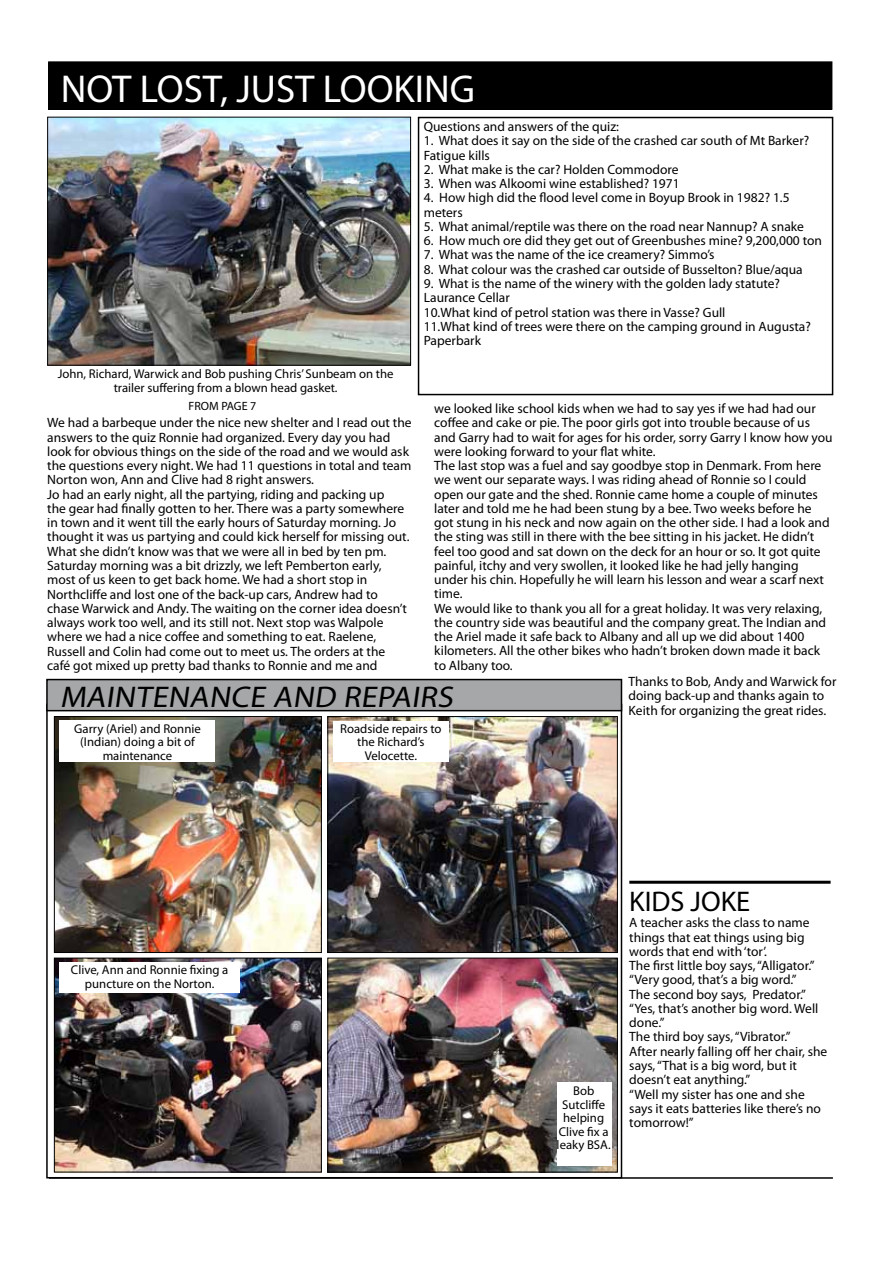
<style>
.page{position:relative;width:893px;height:1263px;background:#fff}
.page>*{position:absolute;margin:0;border:0;box-sizing:border-box;transform-origin:0 0}
.t1{font:39px "Myriad Pro";color:#fff}
.t2{font:30px "Myriad Pro";color:#000;scale:1.07 1}
.t3{font:28.5px "Myriad Pro";color:#000}
.t4{font:13.5px/14.2px "Myriad Pro";color:#000}
.t5{font:12.75px/13.5px "Myriad Pro";color:#000;text-align:center}
.t6{font:12px "Myriad Pro";color:#000}
</style>
<div class="page">
<svg style="left:49px;top:711px;width:570px;height:462px"></svg>
<div style="left:418px;top:117px;width:415px;height:278px;border:2px solid #000"></div>
<hr style="left:49px;top:1177px;width:784px;height:2px;background:#000">
<div style="left:49px;top:62px;width:783px;height:47px;background:#000"></div>
<div style="left:48px;top:61px;width:784px;height:49px;border:1px solid #000"></div>
<img style="left:56px;top:960px;width:264px;height:210px">
<div style="left:54px;top:958px;width:268px;height:214px;border:1px solid #000"></div>
<img style="left:56px;top:718px;width:264px;height:233px">
<div style="left:54px;top:716px;width:268px;height:237px;border:1px solid #000"></div>
<img style="left:329px;top:960px;width:287px;height:210px">
<div style="left:327px;top:958px;width:291px;height:214px;border:1px solid #000"></div>
<img style="left:329px;top:718px;width:287px;height:233px">
<div style="left:327px;top:716px;width:291px;height:237px;border:1px solid #000"></div>
<img style="left:49px;top:119px;width:360px;height:245px">
<div style="left:47px;top:117px;width:364px;height:249px;border:1px solid #000"></div>
<div style="left:47px;top:679px;width:574px;height:32px;background:#a5a7a9"></div>
<div style="left:46px;top:679px;width:576px;height:32px;border:2px solid #000"></div>
<div style="left:60px;top:721px;width:155px;height:41px;background:#fff"></div>
<div style="left:333px;top:721px;width:115px;height:41px;background:#fff"></div>
<div style="left:60px;top:962px;width:180px;height:30px;background:#fff"></div>
<div style="left:557px;top:1082px;width:55px;height:83px;background:#fff"></div>
<hr style="left:629px;top:881px;width:202px;height:3px;background:#000">
<h1 class="t1" style="left:61px;top:65px;width:416px">NOT LOST, JUST LOOKING</h1>
<p class="t5" style="left:58px;top:367px;width:337px">John, Richard, Warwick and Bob pushing Chris’ Sunbeam on the trailer suffering from a blown head gasket.</p>
<p class="t6" style="left:189px;top:399px;width:69px">FROM PAGE 7</p>
<p class="t4" style="left:47px;top:415px;width:366px">We had a barbeque under the nice new shelter and I read out the answers to the quiz Ronnie had organized. Every day you had look for obvious things on the side of the road and we would ask the questions every night. We had 11 questions in total and team Norton won, Ann and Clive had 8 right answers.<br>Jo had an early night, all the partying, riding and packing up<br>the gear had finally gotten to her. There was a party somewhere in town and it went till the early hours of Saturday morning. Jo thought it was us partying and could kick herself for missing out.<br>What she didn’t know was that we were all in bed by ten pm.<br>Saturday morning was a bit drizzly, we left Pemberton early, most of us keen to get back home. We had a short stop in Northcliffe and lost one of the back-up cars, Andrew had to chase Warwick and Andy. The waiting on the corner idea doesn’t always work too well, and its still not. Next stop was Walpole where we had a nice coffee and something to eat. Raelene, Russell and Colin had come out to meet us. The orders at the café got mixed up pretty bad thanks to Ronnie and me and</p>
<p class="t4" style="left:424px;top:119px;width:197px">Questions and answers of the quiz:</p>
<p class="t4" style="left:424px;top:134px;width:387px">1. What does it say on the side of the crashed car south of Mt Barker?<br>Fatigue kills</p>
<p class="t4" style="left:424px;top:162px;width:256px">2. What make is the car? Holden Commodore</p>
<p class="t4" style="left:424px;top:176px;width:257px">3. When was Alkoomi wine established? 1971</p>
<p class="t4" style="left:424px;top:191px;width:367px">4. How high did the flood level come in Boyup Brook in 1982? 1.5 meters</p>
<p class="t4" style="left:424px;top:219px;width:382px">5. What animal/reptile was there on the road near Nannup? A snake</p>
<p class="t4" style="left:424px;top:233px;width:400px">6. How much ore did they get out of Greenbushes mine? 9,200,000 ton</p>
<p class="t4" style="left:424px;top:248px;width:292px">7. What was the name of the ice creamery? Simmo’s</p>
<p class="t4" style="left:424px;top:262px;width:380px">8. What colour was the crashed car outside of Busselton? Blue/aqua</p>
<p class="t4" style="left:424px;top:276px;width:389px">9. What is the name of the winery with the golden lady statute?<br>Laurance Cellar<br>10.What kind of petrol station was there in Vasse? Gull<br>11.What kind of trees were there on the camping ground in Augusta?<br>Paperbark</p>
<p class="t4" style="left:434px;top:401px;width:400px">we looked like school kids when we had to say yes if we had had our coffee and cake or pie. The poor girls got into trouble because of us and Garry had to wait for ages for his order, sorry Garry I know how you were looking forward to your flat white.<br>The last stop was a fuel and say goodbye stop in Denmark. From here we went our separate ways. I was riding ahead of Ronnie so I could open our gate and the shed. Ronnie came home a couple of minutes later and told me he had been stung by a bee. Two weeks before he got stung in his neck and now again on the other side. I had a look and the sting was still in there with the bee sitting in his jacket. He didn’t feel too good and sat down on the deck for an hour or so. It got quite painful, itchy and very swollen, it looked like he had jelly hanging under his chin. Hopefully he will learn his lesson and wear a scarf next time.<br>We would like to thank you all for a great holiday. It was very relaxing, the country side was beautiful and the company great. The Indian and the Ariel made it safe back to Albany and all up we did about 1400 kilometers. All the other bikes who hadn’t broken down made it back to Albany too.</p>
<h2 class="t2" style="left:60px;top:678px;width:373px">MAINTENANCE AND REPAIRS</h2>
<p class="t5" style="left:74px;top:722px;width:128px">Garry (Ariel) and Ronnie (Indian) doing a bit of maintenance</p>
<p class="t5" style="left:340px;top:721px;width:103px">Roadside repairs to the Richard’s<br>Velocette.</p>
<p class="t5" style="left:71px;top:963px;width:159px">Clive, Ann and Ronnie fixing a puncture on the Norton.</p>
<p class="t4" style="left:629px;top:674px;width:209px">Thanks to Bob, Andy and Warwick for doing back-up and thanks again to<br>Keith for organizing the great rides.</p>
<p class="t5" style="left:557px;top:1084px;width:56px">Bob<br>Sutcliffe helping<br>Clive fix a leaky BSA.</p>
<h3 class="t3" style="left:629px;top:883px;width:122px">KIDS JOKE</h3>
<p class="t4" style="left:629px;top:915px;width:200px">A teacher asks the class to name things that eat things using big words that end with ‘tor’.<br>The first little boy says, “Alligator.” “Very good, that’s a big word.”<br>The second boy says, Predator.” “Yes, that’s another big word. Well done.”<br>The third boy says, “Vibrator.”<br>After nearly falling off her chair, she says, “That is a big word, but it doesn’t eat anything.”<br>“Well my sister has one and she says it eats batteries like there’s no tomorrow!”</p>
</div>
